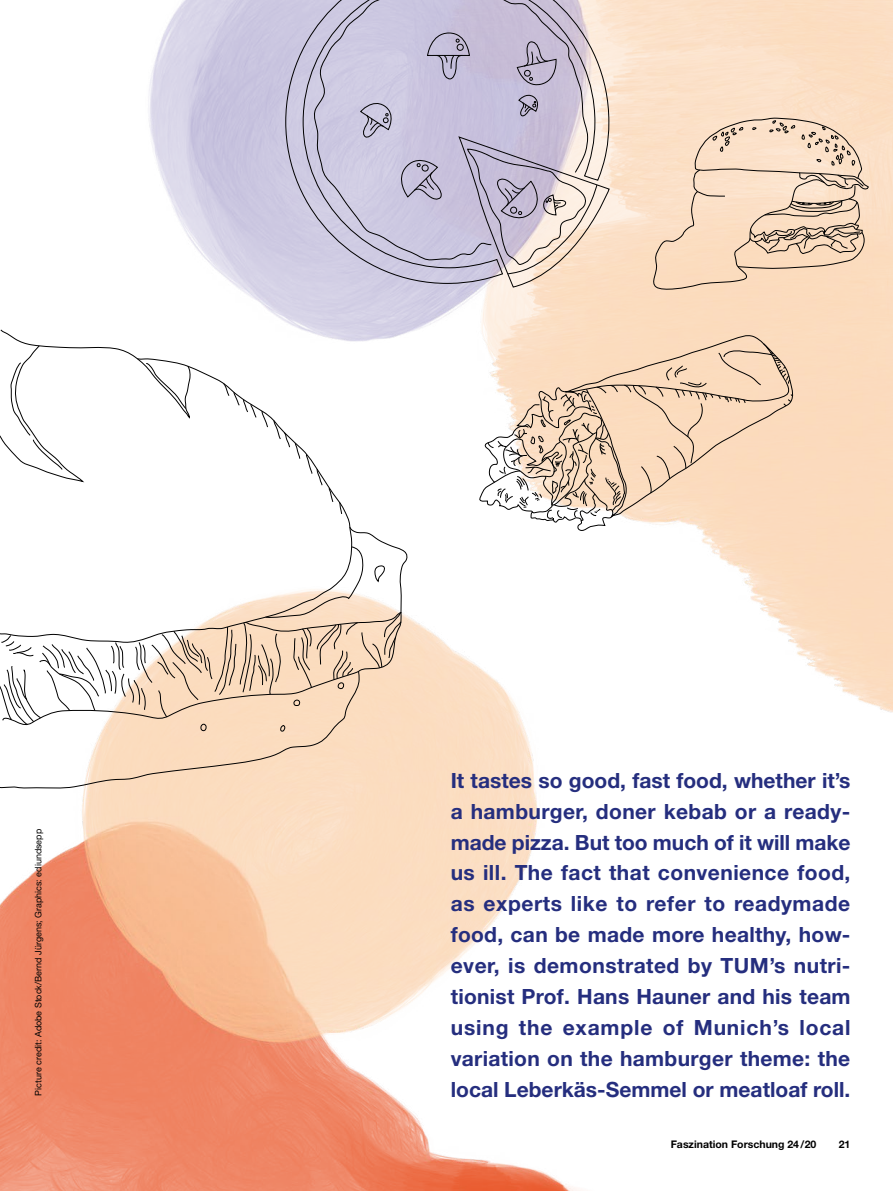
<style>
.page{position:relative;width:893px;height:1191px;background:#fff}
.page>*{position:absolute;margin:0;border:0;box-sizing:border-box;transform-origin:0 0}
._14_Intro{font:700 21px/30.9px "Helvetica Neue LT Std";color:#252e7e;text-align:justify}
.t1{font:700 10.5px "Helvetica Neue LT Std";color:#000}
.Credit{font:9px "Helvetica Neue LT Std";color:#000}
</style>
<div class="page">
<img style="left:0;top:0;width:893px;height:1191px">
<svg style="left:650px;top:117px;width:219px;height:176px;background:#ead0b7"></svg>
<svg style="left:285px;top:0;width:173px;height:284px;background:#c5c1d9"></svg>
<svg style="left:311px;top:0;width:180px;height:261px;background:#c5c0d8"></svg>
<svg style="left:458px;top:136px;width:33px;height:152px;background:#bcb5ce"></svg>
<svg style="left:491px;top:0;width:123px;height:532px;background:#d7cacc"></svg>
<svg style="left:479px;top:334px;width:315px;height:188px;background:#ebd2bb"></svg>
<svg style="left:1px;top:732px;width:359px;height:57px"></svg>
<svg style="left:1px;top:328px;width:191px;height:29px"></svg>
<svg style="left:1px;top:357px;width:352px;height:169px"></svg>
<svg style="left:222px;top:382px;width:121px;height:133px"></svg>
<svg style="left:1px;top:526px;width:408px;height:206px"></svg>
<img style="left:0;top:224px;width:1px;height:729px">
<p class="Credit" style="left:33px;top:1095px;width:268px;rotate:-90deg">Picture credit: Adobe Stock/Bernd Jürgens; Graphics: ediundsepp</p>
<p class="_14_Intro" style="left:451px;top:764px;width:401px">It tastes so good, fast food, whether it’s a hamburger, doner kebab or a ready&shy;made pizza. But too much of it will make us ill. The fact that convenience food, as experts like to refer to readymade food, can be made more healthy, how&shy;ever, is demonstrated by TUM’s nutri&shy;tionist Prof. Hans Hauner and his team using the example of Munich’s local variation on the hamburger theme: the local Leberkäs-Semmel or meatloaf roll.</p>
<p class="t1" style="left:671px;top:1137px;width:147px">Faszination Forschung 24/20</p>
<p class="t1" style="left:839px;top:1137px;width:13px">21</p>
</div>
